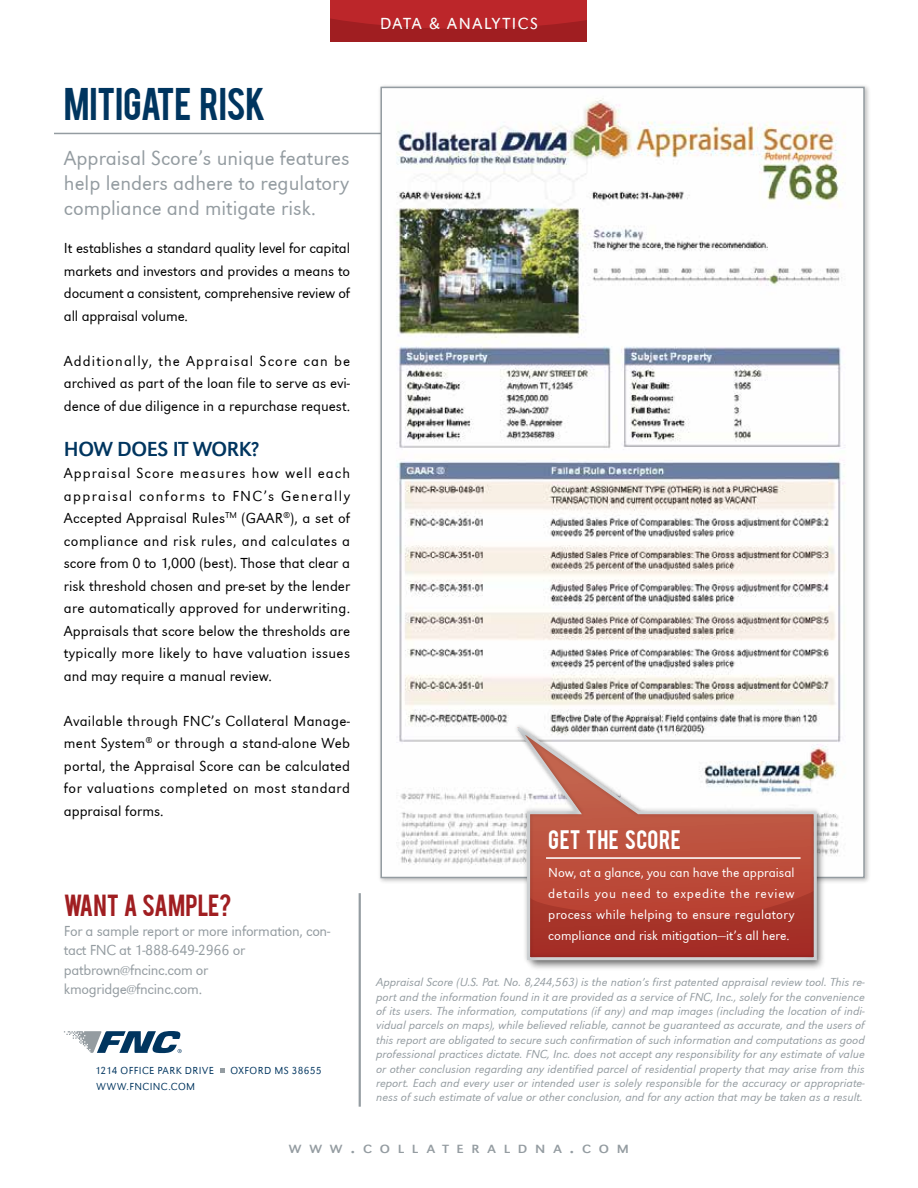
<style>
.page{position:relative;width:918px;height:1188px;background:#fff}
.page>*{position:absolute;margin:0;border:0;box-sizing:border-box;transform-origin:0 0}
.t1{font:36px "Bebas";letter-spacing:-.01em;color:#00355f}
.t2{font:24px "Bebas";letter-spacing:-.005em;color:#a01e21}
.t3{font:21px/25.2px "URW Grotesk T Ligh";color:#949ca1;text-align:justify}
.t4{font:21px "URW Grotesk T";letter-spacing:-.02em;color:#00355f}
.t5{font:21px "Bebas";letter-spacing:.02em;color:#fff}
.t6{font:16.5px "URW Grotesk T Ligh";letter-spacing:.1em;color:#fff}
.t7{font:15px/22.5px "URW Grotesk T Ligh";color:#000;text-align:justify}
.t8{font:15px/19.5px "URW Grotesk T Ligh";letter-spacing:-.02em;color:#949ca1}
.t9{font:13.5px/21px "URW Grotesk T Ligh";color:#fff;text-align:justify}
.t10{font:12.3px "URW Grotesk T";letter-spacing:.57em;color:#949ca1;scale:1.11 1}
.t11{font:12px/14.4px "URW Grotesk T Ligh Ital";color:#949ca1;text-align:justify}
.t12{font:10.5px "URW Grotesk T Ligh";letter-spacing:.04em;color:#00355f}
.s1{font-size:17.55px}
</style>
<div class="page">
<hr style="left:54px;top:133px;width:791px;height:1px;background:#949ca1">
<hr style="left:359px;top:893px;width:2px;height:214px;background:#949ca1">
<svg style="left:64px;top:1031px;width:118px;height:22px"></svg>
<svg style="left:220px;top:1068px;width:4px;height:5px"></svg>
<div style="left:331px;top:0;width:256px;height:41px;background:#a01e21"></div>
<svg style="left:330px;top:0;width:257px;height:29px;background:#b82528"></svg>
<div style="left:377px;top:84px;width:494px;height:800px;background:#000;opacity:.25"></div>
<img style="left:383px;top:90px;width:479px;height:785px">
<svg style="left:515px;top:715px;width:307px;height:254px"></svg>
<hr style="left:546px;top:857px;width:255px;height:2px;background:#fff">
<h1 class="t1" style="left:64px;top:78px;width:203px">MITIGATE RISK</h1>
<h3 class="t3" style="left:64px;top:145px;width:287px">Appraisal Score’s unique features help lenders adhere to regulatory compliance and mitigate risk.</h3>
<p class="t7" style="left:64px;top:237px;width:288px">It establishes a standard quality level for capital markets and investors and provides a means to document a consistent, comprehensive review of all appraisal volume.</p>
<p class="t7" style="left:64px;top:349px;width:288px">Additionally, the Appraisal Score can be archived as part of the loan file to serve as evi&shy;dence of due diligence in a repurchase request.</p>
<h3 class="t4" style="left:64px;top:437px;width:197px">HOW DOES IT WORK?</h3>
<p class="t7" style="left:64px;top:462px;width:288px">Appraisal Score measures how well each appraisal conforms to FNC’s Generally Accepted Appraisal Rules<sup>TM</sup> (GAAR<sup>®</sup>), a set of compliance and risk rules, and calculates a score from 0 to 1,000 (best). Those that clear a risk threshold chosen and pre-set by the lender are automatically approved for underwriting.<br>Appraisals that score below the thresholds are typically more likely to have valuation issues and may require a manual review.</p>
<p class="t7" style="left:64px;top:709px;width:288px">Available through FNC’s Collateral Manage&shy;ment System<sup>®</sup> or through a stand-alone Web portal, the Appraisal Score can be calculated for valuations completed on most standard appraisal forms.</p>
<h2 class="t2" style="left:64px;top:888px;width:169px">WANT A SAMPLE?</h2>
<p class="t8" style="left:64px;top:921px;width:268px">For a sample report or more information, con&shy;tact FNC at 1-888-649-2966 or patbrown@fncinc.com or kmogridge@fncinc.com.</p>
<p class="t12" style="left:95px;top:1065px;width:120px">1214 OFFICE PARK DRIVE</p>
<p class="t12" style="left:230px;top:1065px;width:93px">OXFORD MS 38655</p>
<p class="t12" style="left:97px;top:1081px;width:100px">WWW.FNCINC.COM</p>
<p class="t6" style="left:380px;top:14px;width:159px">DATA &amp; ANALYTICS</p>
<h3 class="t5" style="left:548px;top:824px;width:134px">GET THE SCORE</h3>
<p class="t9" style="left:548px;top:862px;width:248px">Now, at a glance, you can have the appraisal details you need to expedite the review process while helping to ensure regulatory compliance and risk mitigation—it’s all here.</p>
<p class="t11" style="left:376px;top:975px;width:490px">Appraisal Score (U.S. Pat. No. 8,244,563) is the nation’s first patented appraisal review tool. This re&shy;port and the information found in it are provided as a service of FNC, Inc., solely for the convenience of its users. The information, computations (if any) and map images (including the location of indi&shy;vidual parcels on maps), while believed reliable, cannot be guaranteed as accurate, and the users of this report are obligated to secure such confirmation of such information and computations as good professional practices dictate. FNC, Inc. does not accept any responsibility for any estimate of value or other conclusion regarding any identified parcel of residential property that may arise from this report. Each and every user or intended user is solely responsible for the accuracy or appropriate&shy;ness of such estimate of value or other conclusion, and for any action that may be taken as a result.</p>
<p class="t10" style="left:289px;top:1142px;width:308px">WWW<span class="s1">.</span>COLLATERALDNA<span class="s1">.</span>COM</p>
</div>
